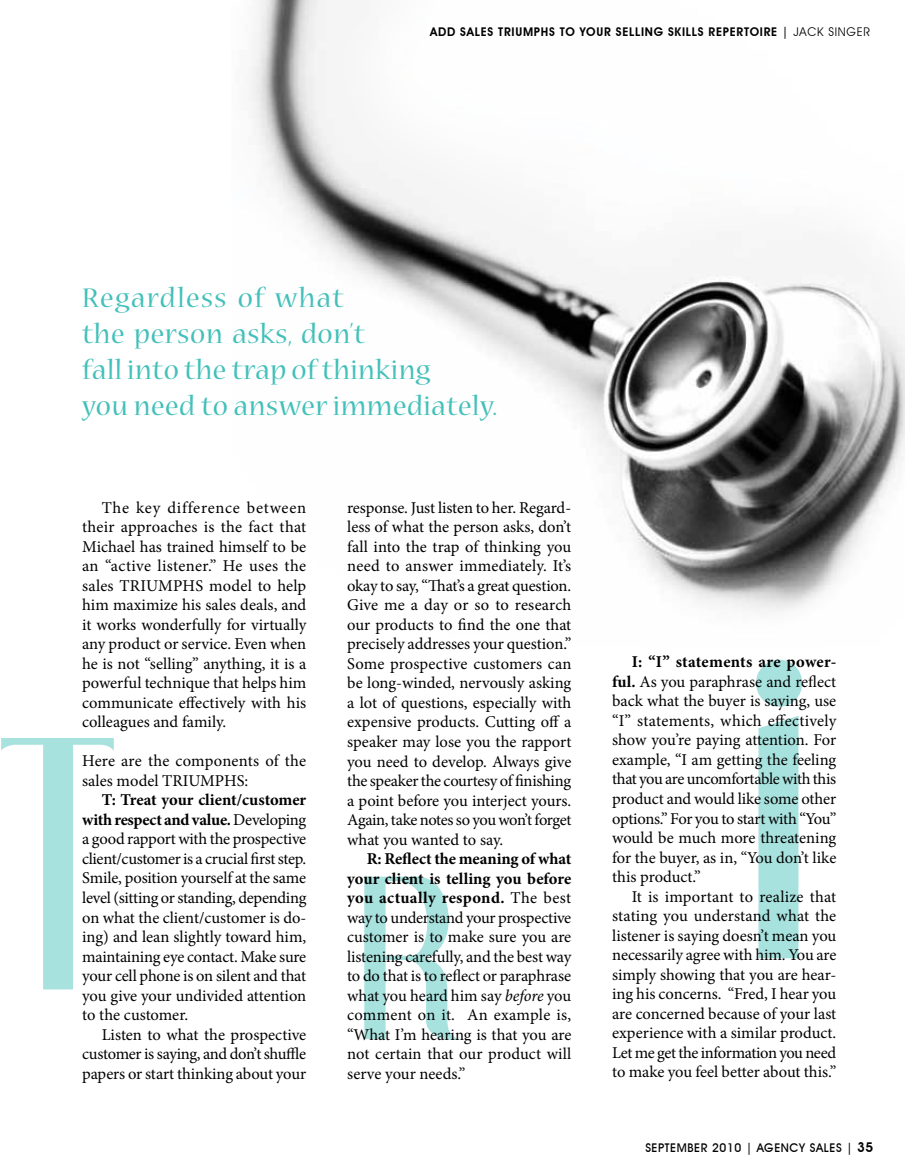
<style>
.page{position:relative;width:905px;height:1175px;background:#fff}
.page>*{position:absolute;margin:0;border:0;box-sizing:border-box;transform-origin:0 0}
.t1{font:30px/36px "Nueva Std";letter-spacing:.02em;color:#43c0b9}
.t2{font:16.5px/19.5px "Minion Pro";letter-spacing:-.005em;color:#000;text-align:justify}
.t3{font:600 12px "Avant Garde IT Cby BT";letter-spacing:.06em;color:#000}
.t4{font:500 12px "Avant Garde IT Cby BT";letter-spacing:.05em;color:#000}
.s1{font-weight:500}
.s2{font-weight:400}
.s3{font-weight:700}
.s4{font-style:italic}
.s5{font-weight:600;font-size:13.5px}
</style>
<div class="page">
<svg style="left:1px;top:738px;width:113px;height:251px"></svg>
<svg style="left:364px;top:876px;width:95px;height:164px"></svg>
<svg style="left:756px;top:659px;width:46px;height:299px"></svg>
<img style="left:250px;top:0;width:654px;height:611px">
<svg style="left:425px;top:12px;width:354px;height:31px"></svg>
<svg style="left:790px;top:18px;width:84px;height:28px"></svg>
<p class="t3" style="left:430px;top:25px;width:441px">ADD SALES TRIUMPHS TO YOUR SELLING SKILLS REPERTOIRE <span class="s1">|</span> <span class="s2">JACK SINGER</span></p>
<h1 class="t1" style="left:82px;top:281px;width:416px">Regardless of what<br>the person asks, don’t<br>fall into the trap of thinking<br>you need to answer immediately.</h1>
<p class="t2" style="left:82px;top:498px;width:226px;text-indent:20px">The key difference between their approaches is the fact that Michael has trained himself to be an “active listener.” He uses the sales TRIUMPHS model to help him maximize his sales deals, and it works wonderfully for virtually any product or service. Even when he is not “selling” anything, it is a powerful technique that helps him communicate effectively with his colleagues and family.</p>
<p class="t2" style="left:82px;top:751px;width:226px">Here are the components of the sales model TRIUMPHS:</p>
<p class="t2" style="left:82px;top:790px;width:226px;text-indent:20px"><span class="s3">T: Treat your client/customer with respect and value.</span> Developing a good rapport with the prospective client/customer is a crucial first step.<br>Smile, position yourself at the same level (sitting or standing, depending on what the client/customer is do&shy;ing) and lean slightly toward him, maintaining eye contact. Make sure your cell phone is on silent and that you give your undivided attention to the customer.</p>
<p class="t2" style="left:82px;top:1024px;width:226px;text-indent:20px">Listen to what the prospective customer is saying, and don’t shuffle papers or start thinking about your</p>
<p class="t2" style="left:347px;top:498px;width:226px">response. Just listen to her. Regard&shy;less of what the person asks, don’t fall into the trap of thinking you need to answer immediately. It’s okay to say, “That’s a great question.<br>Give me a day or so to research our products to find the one that precisely addresses your question.” Some prospective customers can be long-winded, nervously asking a lot of questions, especially with expensive products. Cutting off a speaker may lose you the rapport you need to develop. Always give the speaker the courtesy of finishing a point before you interject yours.<br>Again, take notes so you won’t forget what you wanted to say.</p>
<p class="t2" style="left:347px;top:849px;width:226px;text-indent:20px"><span class="s3">R: Reflect the meaning of what your client is telling you before you actually respond.</span> The best way to understand your prospective customer is to make sure you are listening carefully, and the best way to do that is to reflect or paraphrase what you heard him say <span class="s4">before</span> you comment on it. An example is, “What I’m hearing is that you are not certain that our product will serve your needs.”</p>
<p class="t2" style="left:612px;top:652px;width:226px;text-indent:20px"><span class="s3">I: “I” statements are power&shy;ful.</span> As you paraphrase and reflect back what the buyer is saying, use “I” statements, which effectively show you’re paying attention. For example, “I am getting the feeling that you are uncomfortable with this product and would like some other options.” For you to start with “You” would be much more threatening for the buyer, as in, “You don’t like this product.”</p>
<p class="t2" style="left:612px;top:886px;width:226px;text-indent:20px">It is important to realize that stating you understand what the listener is saying doesn’t mean you necessarily agree with him. You are simply showing that you are hear&shy;ing his concerns. “Fred, I hear you are concerned because of your last experience with a similar product.<br>Let me get the information you need to make you feel better about this.”</p>
<p class="t4" style="left:645px;top:1140px;width:230px">SEPTEMBER 2010 | AGENCY SALES | <span class="s5">35</span></p>
</div>
